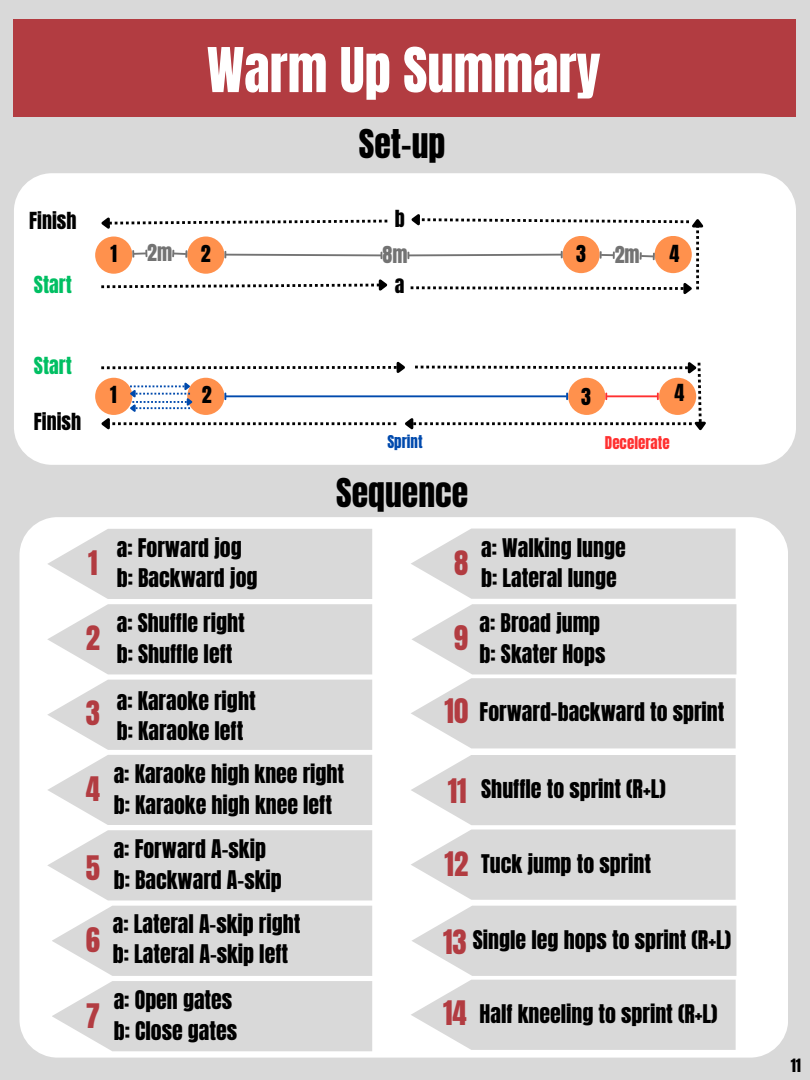
<style>
.page{position:relative;width:810px;height:1080px;background:#d9d9d9}
.page>*{position:absolute;margin:0;border:0;box-sizing:border-box;transform-origin:0 0}
.t1{font:52.5px "Anton";color:#fff}
.t2{font:33.75px "Anton";color:#000}
.t3{font:28.75px "Anton";color:#b23c41}
.t4{font:21.88px "Anton";color:#000}
.t5{font:20px "Anton";color:#000}
.t6{font:20px "Anton";color:#00bf63}
.t7{font:20px "Anton";color:#737373}
.t8{font:15.62px "Anton";color:#000}
.t9{font:15px "Anton";color:#ff3131}
.t10{font:15px "Anton";color:#004aad}
</style>
<div class="page">
<div style="left:14px;top:19px;width:782px;height:98px;background:#b23c41"></div>
<div style="left:19px;top:517px;width:769px;height:540px;background:#fff;border-radius:38px"></div>
<div style="left:14px;top:173px;width:782px;height:292px;background:#fff;border-radius:38px"></div>
<svg style="left:101px;top:217px;width:286px;height:12px"></svg>
<svg style="left:101px;top:279px;width:287px;height:12px"></svg>
<div style="left:187px;top:237px;width:37px;height:37px;background:#ff914d;border-radius:50%"></div>
<div style="left:95px;top:237px;width:37px;height:37px;background:#ff914d;border-radius:50%"></div>
<svg style="left:95px;top:378px;width:37px;height:37px"></svg>
<svg style="left:47px;top:529px;width:325px;height:145px;background:#ddd"></svg>
<svg style="left:47px;top:680px;width:325px;height:371px"></svg>
<svg style="left:411px;top:529px;width:325px;height:219px;background:#ddd"></svg>
<svg style="left:411px;top:755px;width:325px;height:145px;background:#ddd"></svg>
<svg style="left:411px;top:906px;width:325px;height:144px;background:#ddd"></svg>
<svg style="left:98px;top:361px;width:608px;height:70px"></svg>
<svg style="left:224px;top:251px;width:159px;height:8px"></svg>
<svg style="left:132px;top:250px;width:16px;height:8px"></svg>
<svg style="left:172px;top:250px;width:16px;height:8px"></svg>
<svg style="left:407px;top:214px;width:297px;height:80px"></svg>
<p class="t1" style="left:207px;top:32px;width:395px">Warm Up Summary</p>
<p class="t2" style="left:359px;top:120px;width:88px">Set-up</p>
<p class="t5" style="left:29px;top:206px;width:49px">Finish</p>
<p class="t5" style="left:395px;top:204px;width:12px">b</p>
<p class="t7" style="left:147px;top:238px;width:27px">2m</p>
<p class="t7" style="left:382px;top:240px;width:27px">8m</p>
<p class="t7" style="left:615px;top:240px;width:27px">2m</p>
<p class="t5" style="left:110px;top:239px;width:8px">1</p>
<p class="t5" style="left:201px;top:239px;width:11px">2</p>
<p class="t5" style="left:576px;top:239px;width:11px">3</p>
<p class="t5" style="left:670px;top:239px;width:11px">4</p>
<p class="t6" style="left:34px;top:270px;width:39px">Start</p>
<p class="t5" style="left:395px;top:270px;width:11px">a</p>
<p class="t6" style="left:34px;top:351px;width:39px">Start</p>
<p class="t5" style="left:34px;top:407px;width:49px">Finish</p>
<p class="t5" style="left:110px;top:380px;width:8px">1</p>
<p class="t5" style="left:202px;top:380px;width:11px">2</p>
<p class="t5" style="left:581px;top:382px;width:11px">3</p>
<p class="t5" style="left:675px;top:379px;width:11px">4</p>
<p class="t10" style="left:387px;top:431px;width:37px">Sprint</p>
<p class="t9" style="left:605px;top:432px;width:66px">Decelerate</p>
<p class="t2" style="left:336px;top:469px;width:134px">Sequence</p>
<p class="t3" style="left:88px;top:542px;width:11px">1</p>
<p class="t3" style="left:86px;top:618px;width:16px">2</p>
<p class="t3" style="left:86px;top:692px;width:16px">3</p>
<p class="t3" style="left:86px;top:768px;width:16px">4</p>
<p class="t4" style="left:117px;top:532px;width:127px">a: Forward jog</p>
<p class="t4" style="left:117px;top:562px;width:142px">b: Backward jog</p>
<p class="t4" style="left:117px;top:607px;width:130px">a: Shuffle right</p>
<p class="t4" style="left:117px;top:638px;width:117px">b: Shuffle left</p>
<p class="t4" style="left:117px;top:685px;width:140px">a: Karaoke right</p>
<p class="t4" style="left:117px;top:715px;width:128px">b: Karaoke left</p>
<p class="t4" style="left:114px;top:758px;width:232px">a: Karaoke high knee right</p>
<p class="t4" style="left:114px;top:789px;width:220px">b: Karaoke high knee left</p>
<p class="t3" style="left:454px;top:542px;width:16px">8</p>
<p class="t3" style="left:454px;top:618px;width:16px">9</p>
<p class="t3" style="left:445px;top:691px;width:25px">10</p>
<p class="t4" style="left:481px;top:532px;width:146px">a: Walking lunge</p>
<p class="t4" style="left:481px;top:562px;width:137px">b: Lateral lunge</p>
<p class="t4" style="left:480px;top:607px;width:122px">a: Broad jump</p>
<p class="t4" style="left:480px;top:638px;width:127px">b: Skater Hops</p>
<p class="t4" style="left:480px;top:696px;width:246px">Forward-backward to sprint</p>
<p class="t3" style="left:448px;top:770px;width:21px">11</p>
<p class="t4" style="left:481px;top:773px;width:186px">Shuffle to sprint (R+L)</p>
<p class="t3" style="left:86px;top:847px;width:16px">5</p>
<p class="t4" style="left:114px;top:833px;width:154px">a: Forward A-skip</p>
<p class="t4" style="left:114px;top:864px;width:169px">b: Backward A-skip</p>
<p class="t3" style="left:445px;top:843px;width:25px">12</p>
<p class="t4" style="left:481px;top:848px;width:171px">Tuck jump to sprint</p>
<p class="t3" style="left:86px;top:920px;width:16px">6</p>
<p class="t4" style="left:113px;top:908px;width:189px">a: Lateral A-skip right</p>
<p class="t4" style="left:113px;top:939px;width:177px">b: Lateral A-skip left</p>
<p class="t4" style="left:473px;top:924px;width:260px">Single leg hops to sprint (R+L)</p>
<p class="t3" style="left:443px;top:921px;width:25px">13</p>
<p class="t3" style="left:86px;top:995px;width:16px">7</p>
<p class="t4" style="left:114px;top:984px;width:120px">a: Open gates</p>
<p class="t4" style="left:114px;top:1015px;width:125px">b: Close gates</p>
<p class="t3" style="left:443px;top:992px;width:25px">14</p>
<p class="t4" style="left:480px;top:998px;width:240px">Half kneeling to sprint (R+L)</p>
<p class="t8" style="left:791px;top:1055px;width:12px">11</p>
</div>
